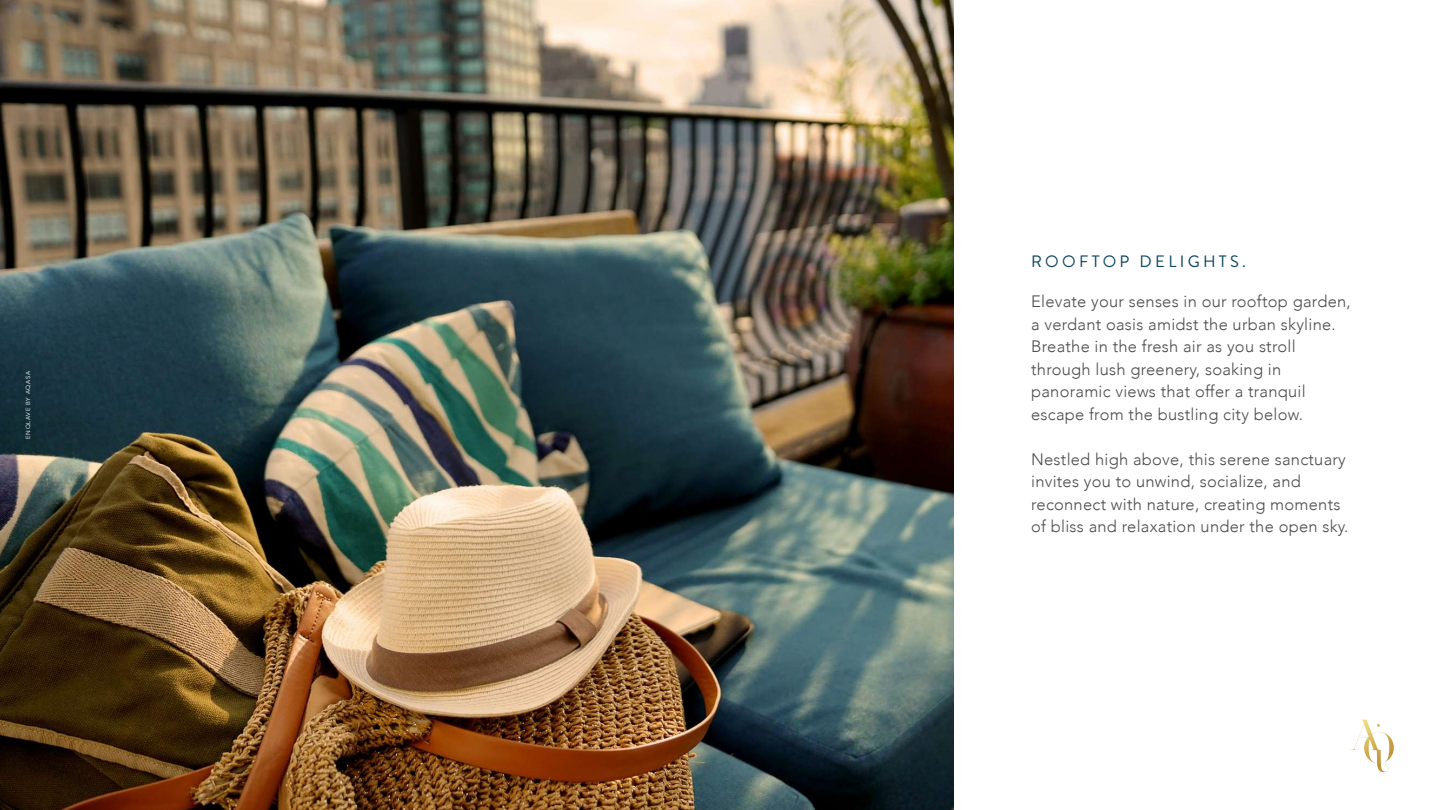
<style>
.page{position:relative;width:1440px;height:810px;background:#fff}
.page>*{position:absolute;margin:0;border:0;box-sizing:border-box;transform-origin:0 0}
.t1{font:300 16.5px/22.5px "Avenir";letter-spacing:.015em;color:#4d4d4d}
.t2{font:16.5px "Brandon Grotesque";letter-spacing:.2em;color:#0b465e}
.t3{font:6px "Avenir";letter-spacing:.1em;color:#fff}
</style>
<div class="page">
<img style="left:0;top:0;width:954px;height:810px">
<svg style="left:1350px;top:720px;width:44px;height:53px"></svg>
<p class="t3" style="left:24px;top:439px;width:69px;rotate:-90deg">ENQLAVE BY AQASA</p>
<p class="t2" style="left:1031px;top:250px;width:216px">ROOFTOP DELIGHTS.</p>
<p class="t1" style="left:1031px;top:290px;width:321px">Elevate your senses in our rooftop garden, a verdant oasis amidst the urban skyline.<br>Breathe in the fresh air as you stroll through lush greenery, soaking in panoramic views that offer a tranquil escape from the bustling city below.</p>
<p class="t1" style="left:1031px;top:448px;width:319px">Nestled high above, this serene sanctuary invites you to unwind, socialize, and reconnect with nature, creating moments of bliss and relaxation under the open sky.</p>
</div>
